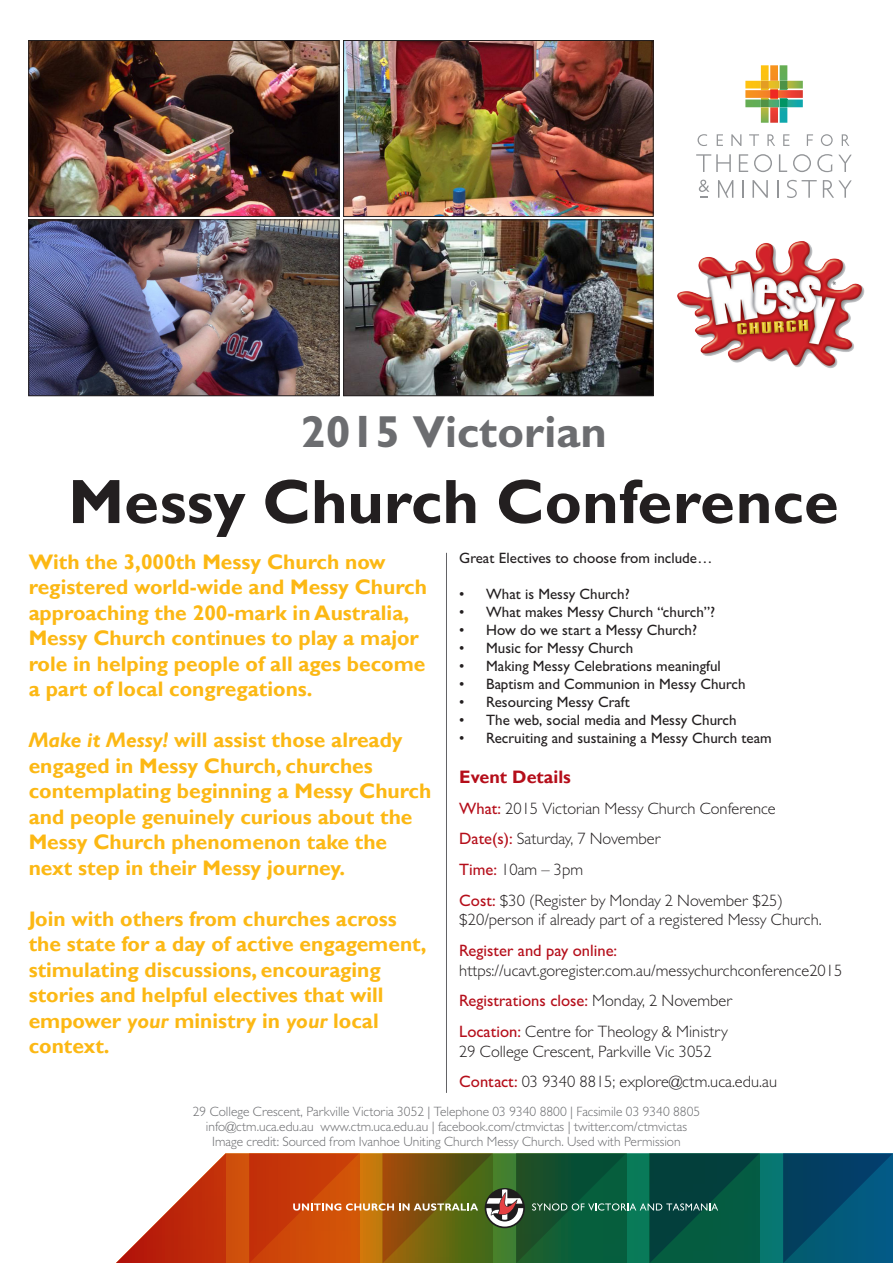
<style>
.page{position:relative;width:893px;height:1263px;background:#fff}
.page>*{position:absolute;margin:0;border:0;box-sizing:border-box;transform-origin:0 0}
.t1{font:700 63px "Gill Sans MT Std";color:#231f20}
.t2{font:700 45px "Gill Sans MT Std";color:#6c6d70}
.t3{font:700 21px/25.5px "Gill Sans";color:#fcb814}
.t4{font:700 18px "Gill Sans";color:#b50e1a}
.t5{font:300 16.5px "Gill Sans MT Std";color:#231f20}
.t6{font:500 16.5px "Gill Sans MT Std";color:#b50e1a}
.t7{font:500 15px "Gill Sans MT Std";color:#231f20}
.t8{font:300 13.5px "Gill Sans MT Std";color:#6c6d70}
.s1{font-style:italic}
.s2{font-weight:500;color:#b50e1a}
.s3{font-weight:300;color:#231f20}
</style>
<div class="page">
<hr style="left:446px;top:553px;width:1px;height:540px;background:#636366">
<svg style="left:116px;top:1153px;width:667px;height:110px"></svg>
<svg style="left:783px;top:1153px;width:110px;height:110px"></svg>
<svg style="left:249px;top:1153px;width:510px;height:110px"></svg>
<svg style="left:697px;top:134px;width:10px;height:12px"></svg>
<svg style="left:842px;top:134px;width:7px;height:12px"></svg>
<svg style="left:767px;top:134px;width:8px;height:12px"></svg>
<svg style="left:717px;top:134px;width:6px;height:12px"></svg>
<svg style="left:783px;top:134px;width:6px;height:12px"></svg>
<svg style="left:731px;top:134px;width:10px;height:12px"></svg>
<svg style="left:807px;top:134px;width:6px;height:12px"></svg>
<svg style="left:749px;top:134px;width:10px;height:12px"></svg>
<svg style="left:821px;top:134px;width:12px;height:12px"></svg>
<svg style="left:817px;top:154px;width:15px;height:18px"></svg>
<svg style="left:779px;top:154px;width:8px;height:18px"></svg>
<svg style="left:838px;top:155px;width:14px;height:17px"></svg>
<svg style="left:739px;top:154px;width:9px;height:18px"></svg>
<svg style="left:696px;top:154px;width:35px;height:18px"></svg>
<svg style="left:754px;top:154px;width:18px;height:18px"></svg>
<svg style="left:793px;top:154px;width:18px;height:18px"></svg>
<svg style="left:752px;top:180px;width:16px;height:18px"></svg>
<svg style="left:742px;top:180px;width:2px;height:18px"></svg>
<svg style="left:777px;top:180px;width:2px;height:18px"></svg>
<svg style="left:718px;top:180px;width:15px;height:18px"></svg>
<svg style="left:787px;top:180px;width:30px;height:18px"></svg>
<svg style="left:823px;top:180px;width:29px;height:18px"></svg>
<svg style="left:699px;top:180px;width:10px;height:18px"></svg>
<svg style="left:745px;top:65px;width:58px;height:58px"></svg>
<img style="left:677px;top:241px;width:188px;height:127px">
<img style="left:31px;top:42px;width:306px;height:173px">
<div style="left:29px;top:40px;width:310px;height:177px;border:1px solid #231f20"></div>
<img style="left:345px;top:222px;width:306px;height:172px">
<div style="left:343px;top:220px;width:310px;height:176px;border:1px solid #231f20"></div>
<img style="left:31px;top:222px;width:306px;height:172px">
<div style="left:29px;top:220px;width:310px;height:176px;border:1px solid #231f20"></div>
<img style="left:345px;top:42px;width:306px;height:173px">
<div style="left:343px;top:40px;width:310px;height:177px;border:1px solid #231f20"></div>
<p class="t2" style="left:301px;top:404px;width:307px">2015 Victorian</p>
<p class="t1" style="left:68px;top:463px;width:773px">Messy Church Conference</p>
<p class="t3" style="left:29px;top:549px;width:400px">With the 3,000th Messy Church now registered world-wide and Messy Church approaching the 200-mark in Australia, Messy Church continues to play a major role in helping people of all ages become a part of local congregations.</p>
<p class="t3" style="left:29px;top:728px;width:404px"><span class="s1">Make it Messy!</span> will assist those already engaged in Messy Church, churches contemplating beginning a Messy Church and people genuinely curious about the Messy Church phenomenon take the next step in their Messy journey.</p>
<p class="t3" style="left:29px;top:906px;width:399px">Join with others from churches across the state for a day of active engagement, stimulating discussions, encouraging stories and helpful electives that will empower <span class="s1">your</span> ministry in <span class="s1">your</span> local context.</p>
<p class="t7" style="left:459px;top:549px;width:255px">Great Electives to choose from include…</p>
<p class="t7" style="left:459px;top:585px;width:172px">• What is Messy Church?</p>
<p class="t7" style="left:459px;top:603px;width:257px">• What makes Messy Church “church”?</p>
<p class="t7" style="left:459px;top:621px;width:239px">• How do we start a Messy Church?</p>
<p class="t7" style="left:459px;top:639px;width:176px">• Music for Messy Church</p>
<p class="t7" style="left:459px;top:657px;width:263px">• Making Messy Celebrations meaningful</p>
<p class="t7" style="left:459px;top:675px;width:288px">• Baptism and Communion in Messy Church</p>
<p class="t7" style="left:459px;top:693px;width:172px">• Resourcing Messy Craft</p>
<p class="t7" style="left:459px;top:711px;width:279px">• The web, social media and Messy Church</p>
<p class="t7" style="left:459px;top:729px;width:314px">• Recruiting and sustaining a Messy Church team</p>
<p class="t4" style="left:459px;top:766px;width:113px">Event Details</p>
<p class="t5" style="left:459px;top:798px;width:318px"><span class="s2">What:</span> 2015 Victorian Messy Church Conference</p>
<p class="t5" style="left:459px;top:829px;width:203px"><span class="s2">Date(s):</span> Saturday, 7 November</p>
<p class="t5" style="left:459px;top:859px;width:125px"><span class="s2">Time:</span> 10am – 3pm</p>
<p class="t5" style="left:459px;top:890px;width:325px"><span class="s2">Cost:</span> $30 (Register by Monday 2 November $25)</p>
<p class="t5" style="left:459px;top:910px;width:364px">$20/person if already part of a registered Messy Church.</p>
<p class="t6" style="left:459px;top:941px;width:159px">Register and pay online:</p>
<p class="t5" style="left:459px;top:960px;width:385px">https://ucavt.goregister.com.au/messychurchconference2015</p>
<p class="t6" style="left:459px;top:991px;width:275px">Registrations close: <span class="s3">Monday, 2 November</span></p>
<p class="t5" style="left:459px;top:1021px;width:270px"><span class="s2">Location:</span> Centre for Theology &amp; Ministry</p>
<p class="t5" style="left:459px;top:1041px;width:254px">29 College Crescent, Parkville Vic 3052</p>
<p class="t5" style="left:459px;top:1072px;width:319px"><span class="s2">Contact:</span> 03 9340 8815; explore@ctm.uca.edu.au</p>
<p class="t8" style="left:193px;top:1104px;width:509px">29 College Crescent, Parkville Victoria 3052 | Telephone 03 9340 8800 | Facsimile 03 9340 8805</p>
<p class="t8" style="left:206px;top:1119px;width:483px">info@ctm.uca.edu.au www.ctm.uca.edu.au | facebook.com/ctmvictas | twitter.com/ctmvictas</p>
<p class="t8" style="left:212px;top:1134px;width:470px">Image credit: Sourced from Ivanhoe Uniting Church Messy Church. Used with Permission</p>
</div>
